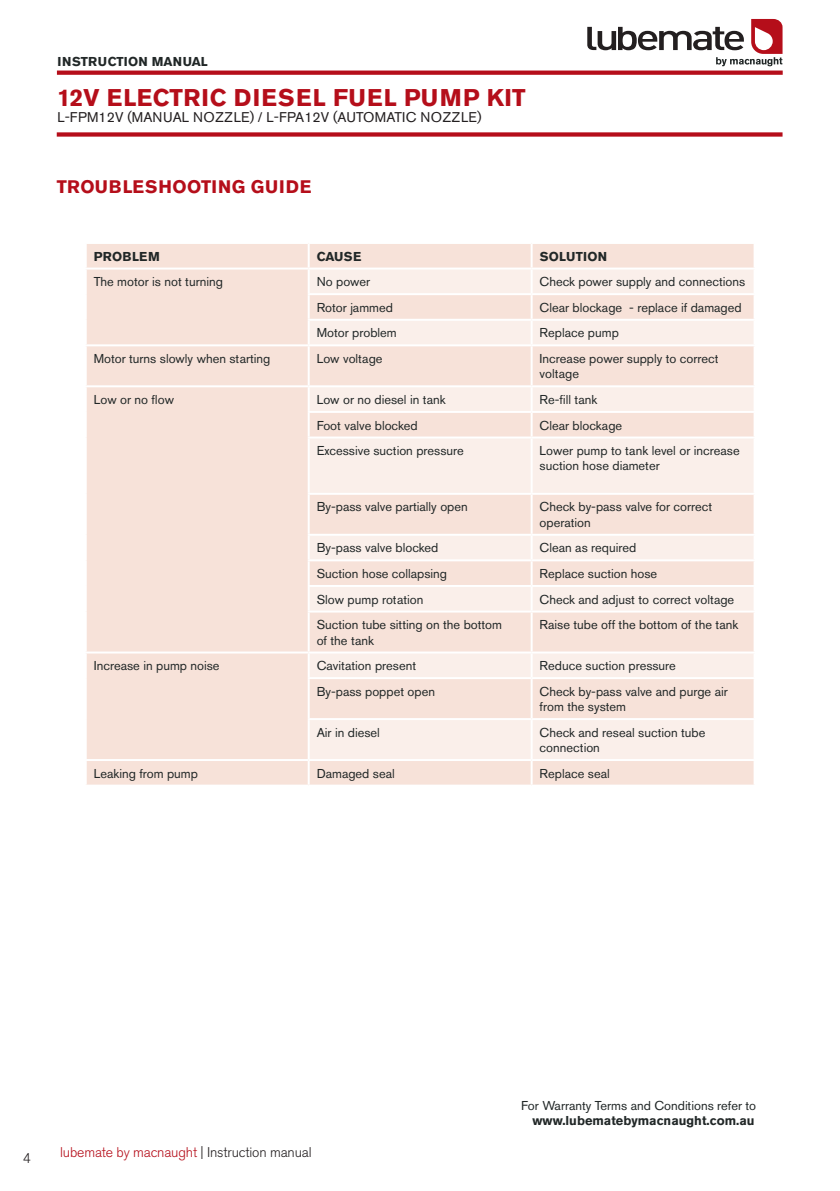
<style>
.page{position:relative;width:840px;height:1191px;background:#fff}
.page>*{position:absolute;margin:0;border:0;box-sizing:border-box;transform-origin:0 0}
.t1{font:700 24px "Akzidenz Grotesk Pro";letter-spacing:.04em;color:#b50e1a}
.Manual_Heading{font:700 18px "Akzidenz Grotesk Pro";letter-spacing:.04em;color:#b50e1a}
.t2{font:14px "Akzidenz Grotesk Pro";letter-spacing:.01em;color:#231f20}
.t3{font:300 14px "Akzidenz Grotesk Pro";letter-spacing:-.01em;color:#b50e1a}
.t4{font:300 14px "Akzidenz Grotesk Pro";color:#231f20}
.Instruction_manual{font:12.8px/15.4px "Akzidenz Grotesk Pro";color:#212727}
.Instruction_manual-2{font:700 12.8px "Akzidenz Grotesk Pro";letter-spacing:.01em;color:#212727}
.s1{color:#231f20}
</style>
<div class="page">
<div style="left:57px;top:132px;width:725px;height:5px;background:#b50e1a"></div>
<svg style="left:57px;top:71px;width:725px;height:4px;background:#b81925"></svg>
<svg style="left:587px;top:19px;width:195px;height:47px"></svg>
<div style="left:87px;top:244px;width:666px;height:540px;background:#f7e2d9"></div>
<svg style="left:309px;top:269px;width:444px;height:490px;background:#f8e9e3"></svg>
<hr style="left:307px;top:244px;width:2px;height:23px;background:#fff">
<hr style="left:530px;top:244px;width:2px;height:23px;background:#fff">
<hr style="left:85px;top:267px;width:223px;height:2px;background:#fff">
<hr style="left:308px;top:267px;width:223px;height:2px;background:#fff">
<hr style="left:307px;top:269px;width:2px;height:24px;background:#fff">
<hr style="left:531px;top:267px;width:224px;height:2px;background:#fff">
<hr style="left:530px;top:269px;width:2px;height:24px;background:#fff">
<hr style="left:307px;top:293px;width:224px;height:2px;background:#fff">
<hr style="left:307px;top:295px;width:2px;height:24px;background:#fff">
<hr style="left:531px;top:293px;width:224px;height:2px;background:#fff">
<hr style="left:530px;top:295px;width:2px;height:24px;background:#fff">
<hr style="left:307px;top:319px;width:224px;height:2px;background:#fff">
<hr style="left:307px;top:321px;width:2px;height:23px;background:#fff">
<hr style="left:531px;top:319px;width:224px;height:2px;background:#fff">
<hr style="left:530px;top:321px;width:2px;height:23px;background:#fff">
<hr style="left:85px;top:344px;width:223px;height:2px;background:#fff">
<hr style="left:308px;top:344px;width:223px;height:2px;background:#fff">
<hr style="left:307px;top:346px;width:2px;height:39px;background:#fff">
<hr style="left:531px;top:344px;width:224px;height:2px;background:#fff">
<hr style="left:530px;top:346px;width:2px;height:39px;background:#fff">
<hr style="left:85px;top:385px;width:223px;height:2px;background:#fff">
<hr style="left:308px;top:385px;width:223px;height:2px;background:#fff">
<hr style="left:307px;top:387px;width:2px;height:24px;background:#fff">
<hr style="left:531px;top:385px;width:224px;height:2px;background:#fff">
<hr style="left:530px;top:387px;width:2px;height:24px;background:#fff">
<hr style="left:307px;top:411px;width:224px;height:2px;background:#fff">
<hr style="left:307px;top:413px;width:2px;height:23px;background:#fff">
<hr style="left:531px;top:411px;width:224px;height:2px;background:#fff">
<hr style="left:530px;top:413px;width:2px;height:23px;background:#fff">
<hr style="left:307px;top:436px;width:224px;height:2px;background:#fff">
<hr style="left:307px;top:438px;width:2px;height:55px;background:#fff">
<hr style="left:531px;top:436px;width:224px;height:2px;background:#fff">
<hr style="left:530px;top:438px;width:2px;height:55px;background:#fff">
<hr style="left:307px;top:493px;width:224px;height:2px;background:#fff">
<hr style="left:307px;top:495px;width:2px;height:39px;background:#fff">
<hr style="left:531px;top:493px;width:224px;height:2px;background:#fff">
<hr style="left:530px;top:495px;width:2px;height:39px;background:#fff">
<hr style="left:307px;top:534px;width:224px;height:2px;background:#fff">
<hr style="left:307px;top:536px;width:2px;height:23px;background:#fff">
<hr style="left:531px;top:534px;width:224px;height:2px;background:#fff">
<hr style="left:530px;top:536px;width:2px;height:23px;background:#fff">
<hr style="left:307px;top:559px;width:224px;height:2px;background:#fff">
<hr style="left:307px;top:561px;width:2px;height:24px;background:#fff">
<hr style="left:531px;top:559px;width:224px;height:2px;background:#fff">
<hr style="left:530px;top:561px;width:2px;height:24px;background:#fff">
<hr style="left:307px;top:585px;width:224px;height:2px;background:#fff">
<hr style="left:307px;top:587px;width:2px;height:23px;background:#fff">
<hr style="left:531px;top:585px;width:224px;height:2px;background:#fff">
<hr style="left:530px;top:587px;width:2px;height:23px;background:#fff">
<hr style="left:307px;top:610px;width:224px;height:2px;background:#fff">
<hr style="left:307px;top:612px;width:2px;height:39px;background:#fff">
<hr style="left:531px;top:610px;width:224px;height:2px;background:#fff">
<hr style="left:530px;top:612px;width:2px;height:39px;background:#fff">
<hr style="left:85px;top:651px;width:223px;height:2px;background:#fff">
<hr style="left:308px;top:651px;width:223px;height:2px;background:#fff">
<hr style="left:307px;top:653px;width:2px;height:24px;background:#fff">
<hr style="left:531px;top:651px;width:224px;height:2px;background:#fff">
<hr style="left:530px;top:653px;width:2px;height:24px;background:#fff">
<hr style="left:307px;top:677px;width:224px;height:2px;background:#fff">
<hr style="left:307px;top:679px;width:2px;height:39px;background:#fff">
<hr style="left:531px;top:677px;width:224px;height:2px;background:#fff">
<hr style="left:530px;top:679px;width:2px;height:39px;background:#fff">
<hr style="left:307px;top:718px;width:224px;height:2px;background:#fff">
<hr style="left:307px;top:720px;width:2px;height:39px;background:#fff">
<hr style="left:531px;top:718px;width:224px;height:2px;background:#fff">
<hr style="left:530px;top:720px;width:2px;height:39px;background:#fff">
<hr style="left:85px;top:759px;width:223px;height:2px;background:#fff">
<hr style="left:308px;top:759px;width:223px;height:2px;background:#fff">
<hr style="left:307px;top:761px;width:2px;height:23px;background:#fff">
<hr style="left:531px;top:759px;width:224px;height:2px;background:#fff">
<hr style="left:530px;top:761px;width:2px;height:23px;background:#fff">
<p class="Instruction_manual-2" style="left:57px;top:54px;width:152px">INSTRUCTION MANUAL</p>
<h1 class="t1" style="left:57px;top:82px;width:470px">12V ELECTRIC DIESEL FUEL PUMP KIT</h1>
<p class="t2" style="left:57px;top:108px;width:425px">L-FPM12V (MANUAL NOZZLE) / L-FPA12V (AUTOMATIC NOZZLE)</p>
<p class="Manual_Heading" style="left:57px;top:175px;width:256px">TROUBLESHOOTING GUIDE</p>
<p class="Instruction_manual-2" style="left:94px;top:248px;width:68px">PROBLEM</p>
<p class="Instruction_manual-2" style="left:316px;top:248px;width:46px">CAUSE</p>
<p class="Instruction_manual-2" style="left:539px;top:248px;width:69px">SOLUTION</p>
<p class="Instruction_manual" style="left:94px;top:274px;width:131px">The motor is not turning</p>
<p class="Instruction_manual" style="left:316px;top:274px;width:55px">No power</p>
<p class="Instruction_manual" style="left:539px;top:274px;width:207px">Check power supply and connections</p>
<p class="Instruction_manual" style="left:316px;top:299px;width:78px">Rotor jammed</p>
<p class="Instruction_manual" style="left:539px;top:299px;width:203px">Clear blockage - replace if damaged</p>
<p class="Instruction_manual" style="left:316px;top:325px;width:81px">Motor problem</p>
<p class="Instruction_manual" style="left:539px;top:325px;width:81px">Replace pump</p>
<p class="Instruction_manual" style="left:94px;top:351px;width:178px">Motor turns slowly when starting</p>
<p class="Instruction_manual" style="left:316px;top:351px;width:67px">Low voltage</p>
<p class="Instruction_manual" style="left:539px;top:351px;width:180px">Increase power supply to correct voltage</p>
<p class="Instruction_manual" style="left:94px;top:392px;width:82px">Low or no flow</p>
<p class="Instruction_manual" style="left:316px;top:392px;width:130px">Low or no diesel in tank</p>
<p class="Instruction_manual" style="left:539px;top:392px;width:59px">Re-fill tank</p>
<p class="Instruction_manual" style="left:316px;top:417px;width:102px">Foot valve blocked</p>
<p class="Instruction_manual" style="left:539px;top:417px;width:84px">Clear blockage</p>
<p class="Instruction_manual" style="left:316px;top:443px;width:149px">Excessive suction pressure</p>
<p class="Instruction_manual" style="left:539px;top:443px;width:201px">Lower pump to tank level or increase suction hose diameter</p>
<p class="Instruction_manual" style="left:316px;top:499px;width:152px">By-pass valve partially open</p>
<p class="Instruction_manual" style="left:539px;top:499px;width:174px">Check by-pass valve for correct operation</p>
<p class="Instruction_manual" style="left:316px;top:540px;width:123px">By-pass valve blocked</p>
<p class="Instruction_manual" style="left:539px;top:540px;width:98px">Clean as required</p>
<p class="Instruction_manual" style="left:316px;top:566px;width:132px">Suction hose collapsing</p>
<p class="Instruction_manual" style="left:539px;top:566px;width:119px">Replace suction hose</p>
<p class="Instruction_manual" style="left:316px;top:591px;width:108px">Slow pump rotation</p>
<p class="Instruction_manual" style="left:539px;top:591px;width:196px">Check and adjust to correct voltage</p>
<p class="Instruction_manual" style="left:316px;top:617px;width:187px">Suction tube sitting on the bottom of the tank</p>
<p class="Instruction_manual" style="left:539px;top:617px;width:200px">Raise tube off the bottom of the tank</p>
<p class="Instruction_manual" style="left:94px;top:658px;width:127px">Increase in pump noise</p>
<p class="Instruction_manual" style="left:316px;top:658px;width:101px">Cavitation present</p>
<p class="Instruction_manual" style="left:539px;top:658px;width:138px">Reduce suction pressure</p>
<p class="Instruction_manual" style="left:316px;top:683px;width:120px">By-pass poppet open</p>
<p class="Instruction_manual" style="left:539px;top:683px;width:189px">Check by-pass valve and purge air from the system</p>
<p class="Instruction_manual" style="left:316px;top:724px;width:65px">Air in diesel</p>
<p class="Instruction_manual" style="left:539px;top:724px;width:167px">Check and reseal suction tube connection</p>
<p class="Instruction_manual" style="left:94px;top:765px;width:106px">Leaking from pump</p>
<p class="Instruction_manual" style="left:316px;top:765px;width:80px">Damaged seal</p>
<p class="Instruction_manual" style="left:539px;top:765px;width:72px">Replace seal</p>
<p class="t4" style="left:23px;top:1149px;width:10px">4</p>
<p class="t3" style="left:60px;top:1143px;width:253px">lubemate by macnaught <span class="s1">| Instruction manual</span></p>
<p class="Instruction_manual" style="left:521px;top:1097px;width:236px">For Warranty Terms and Conditions refer to</p>
<p class="Instruction_manual-2" style="left:532px;top:1112px;width:223px">www.lubematebymacnaught.com.au</p>
</div>
